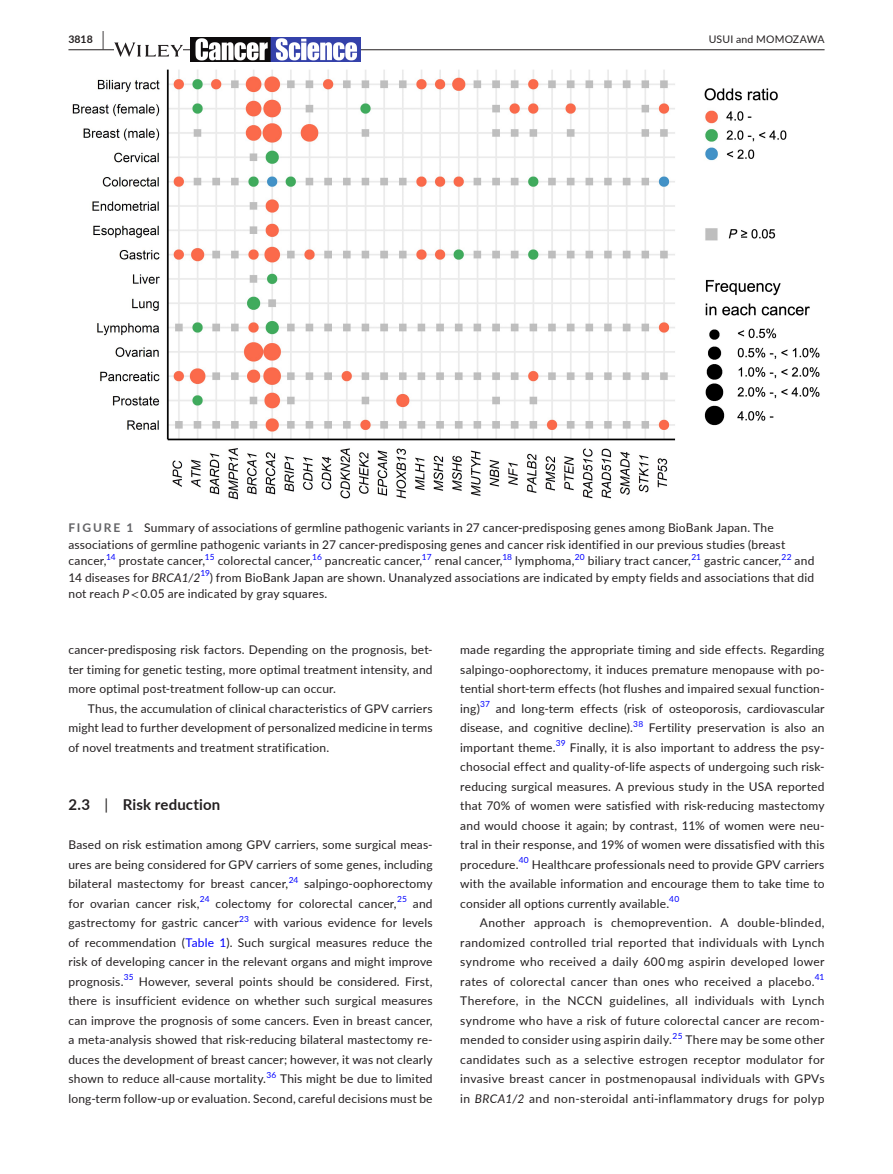
<style>
.page{position:relative;width:893px;height:1174px;background:#fff}
.page>*{position:absolute;margin:0;border:0;box-sizing:border-box;transform-origin:0 0}
.t1{font:700 15px "Lato";letter-spacing:.01em;color:#231f20}
.t2{font:12px/19.5px "Lato";letter-spacing:.015em;color:#231f20;text-align:justify}
.t3{font:10.5px "Lato";letter-spacing:.02em;color:#231f20}
.t4{font:700 10.5px "Lato";color:#231f20}
.t5{font:8.4px "Lato";letter-spacing:.01em;color:#00f}
.s1{font-size:19.5px}
.s2{font-weight:700;color:#636366}
.s3{font-style:italic}
.s4{font-family:"STIX"}
.s5{font-weight:400}
.s6{color:#00f}
</style>
<div class="page">
<hr style="left:68px;top:49px;width:756px;height:1px;background:#231f20">
<svg style="left:114px;top:42px;width:69px;height:15px"></svg>
<img style="left:191px;top:38px;width:170px;height:24px">
<img style="left:73px;top:69px;width:747px;height:431px">
<p class="t4" style="left:68px;top:31px;width:37px">3818 <span class="s1">|</span></p>
<p class="t3" style="left:709px;top:31px;width:117px">USUI and MOMOZAWA</p>
<p class="t2" style="left:68px;top:519px;width:718px;line-height:16.5px;text-align:left"><span class="s2">FIGURE 1</span> Summary of associations of germline pathogenic variants in 27 cancer-predisposing genes among BioBank Japan. The associations of germline pathogenic variants in 27 cancer-predisposing genes and cancer risk identified in our previous studies (breast cancer,</p>
<p class="t5" style="left:205px;top:551px;width:11px">15</p>
<p class="t2" style="left:218px;top:550px;width:96px">colorectal cancer,</p>
<p class="t5" style="left:312px;top:551px;width:11px">16</p>
<p class="t2" style="left:325px;top:550px;width:99px">pancreatic cancer,</p>
<p class="t5" style="left:422px;top:551px;width:11px">17</p>
<p class="t2" style="left:435px;top:550px;width:69px">renal cancer,</p>
<p class="t5" style="left:502px;top:551px;width:11px">18</p>
<p class="t2" style="left:515px;top:550px;width:61px">lymphoma,</p>
<p class="t5" style="left:575px;top:551px;width:11px">20</p>
<p class="t2" style="left:588px;top:550px;width:104px">biliary tract cancer,</p>
<p class="t5" style="left:691px;top:551px;width:11px">21</p>
<p class="t2" style="left:704px;top:550px;width:78px">gastric cancer,</p>
<p class="t5" style="left:782px;top:551px;width:11px">22</p>
<p class="t2" style="left:795px;top:550px;width:21px">and</p>
<p class="t5" style="left:106px;top:551px;width:11px">14</p>
<p class="t2" style="left:119px;top:550px;width:88px">prostate cancer,</p>
<p class="t2" style="left:68px;top:567px;width:133px">14 diseases for <span class="s3">BRCA1/2</span></p>
<p class="t5" style="left:200px;top:567px;width:11px">19</p>
<p class="t2" style="left:68px;top:568px;width:747px;line-height:16.5px;text-indent:141px">) from BioBank Japan are shown. Unanalyzed associations are indicated by empty fields and associations that did not reach <span class="s3">P</span><span class="s4">&lt;</span> 0.05 are indicated by gray squares.</p>
<p class="t2" style="left:68px;top:639px;width:366px">cancer-predisposing risk factors. Depending on the prognosis, bet&shy;ter timing for genetic testing, more optimal treatment intensity, and more optimal post-treatment follow-up can occur.</p>
<p class="t2" style="left:68px;top:698px;width:366px;text-indent:20px">Thus, the accumulation of clinical characteristics of GPV carriers might lead to further development of personalized medicine in terms of novel treatments and treatment stratification.</p>
<p class="t1" style="left:68px;top:794px;width:153px">2.3 <span class="s5">|</span> Risk reduction</p>
<p class="t2" style="left:68px;top:834px;width:366px">Based on risk estimation among GPV carriers, some surgical meas&shy;ures are being considered for GPV carriers of some genes, including bilateral mastectomy for breast cancer,</p>
<p class="t5" style="left:289px;top:874px;width:11px">24</p>
<p class="t2" style="left:304px;top:873px;width:130px">salpingo-oophorectomy</p>
<p class="t2" style="left:68px;top:893px;width:133px">for ovarian cancer risk,</p>
<p class="t5" style="left:200px;top:893px;width:11px">24</p>
<p class="t2" style="left:216px;top:893px;width:182px">colectomy for colorectal cancer,</p>
<p class="t5" style="left:397px;top:893px;width:11px">25</p>
<p class="t2" style="left:413px;top:893px;width:21px">and</p>
<p class="t2" style="left:68px;top:912px;width:172px">gastrectomy for gastric cancer</p>
<p class="t5" style="left:239px;top:913px;width:11px">23</p>
<p class="t2" style="left:68px;top:912px;width:366px;text-indent:186px">with various evidence for levels of recommendation (<span class="s6">Table 1</span>). Such surgical measures reduce the risk of developing cancer in the relevant organs and might improve prognosis.</p>
<p class="t5" style="left:124px;top:971px;width:11px">35</p>
<p class="t2" style="left:68px;top:971px;width:366px;text-indent:71px">However, several points should be considered. First, there is insufficient evidence on whether such surgical measures can improve the prognosis of some cancers. Even in breast cancer, a meta-analysis showed that risk-reducing bilateral mastectomy re&shy;duces the development of breast cancer; however, it was not clearly shown to reduce all-cause mortality.<sup>36</sup> This might be due to limited long-term follow-up or evaluation. Second, careful decisions must be</p>
<p class="t2" style="left:460px;top:639px;width:366px">made regarding the appropriate timing and side effects. Regarding salpingo-oophorectomy, it induces premature menopause with po&shy;tential short-term effects (hot flushes and impaired sexual function&shy;ing)<sup>37</sup></p>
<p class="t2" style="left:460px;top:698px;width:366px;text-indent:36px">and long-term effects (risk of osteoporosis, cardiovascular disease, and cognitive decline).</p>
<p class="t5" style="left:633px;top:718px;width:12px">38</p>
<p class="t2" style="left:649px;top:717px;width:177px">Fertility preservation is also an</p>
<p class="t2" style="left:460px;top:737px;width:97px">important theme.</p>
<p class="t5" style="left:556px;top:737px;width:11px">39</p>
<p class="t2" style="left:460px;top:737px;width:366px;text-indent:110px">Finally, it is also important to address the psy&shy;chosocial effect and quality-of-life aspects of undergoing such risk&shy;reducing surgical measures. A previous study in the USA reported that 70% of women were satisfied with risk-reducing mastectomy and would choose it again; by contrast, 11% of women were neu&shy;tral in their response, and 19% of women were dissatisfied with this procedure.</p>
<p class="t5" style="left:519px;top:854px;width:12px">40</p>
<p class="t2" style="left:460px;top:854px;width:366px;text-indent:72px">Healthcare professionals need to provide GPV carriers with the available information and encourage them to take time to consider all options currently available.</p>
<p class="t5" style="left:669px;top:893px;width:12px">40</p>
<p class="t2" style="left:460px;top:912px;width:366px;text-indent:20px">Another approach is chemoprevention. A double-blinded, randomized controlled trial reported that individuals with Lynch syndrome who received a daily 600 mg aspirin developed lower rates of colorectal cancer than ones who received a placebo.</p>
<p class="t5" style="left:815px;top:971px;width:11px">41</p>
<p class="t2" style="left:460px;top:990px;width:366px">Therefore, in the NCCN guidelines, all individuals with Lynch syndrome who have a risk of future colorectal cancer are recom&shy;mended to consider using aspirin daily.<sup>25</sup> There may be some other candidates such as a selective estrogen receptor modulator for invasive breast cancer in postmenopausal individuals with GPVs in <span class="s3">BRCA1/2</span> and non-steroidal anti-inflammatory drugs for polyp</p>
</div>
